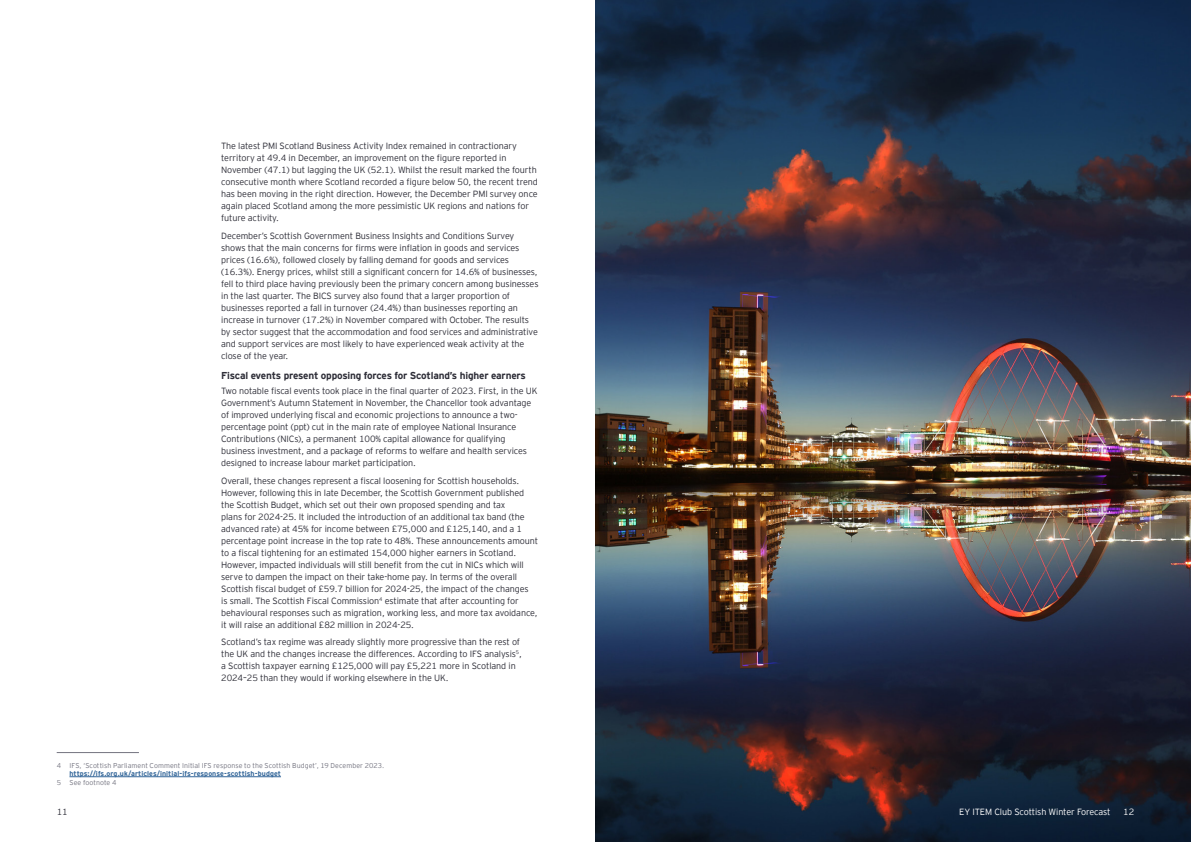
<style>
.page{position:relative;width:1191px;height:842px;background:#fff}
.page>*{position:absolute;margin:0;border:0;box-sizing:border-box;transform-origin:0 0}
.t1{font:700 10px "EY Interstate";letter-spacing:-.02em;color:#2e2e38}
.t2{font:300 9px/12px "EY Interstate";letter-spacing:-.01em;color:#2e2e38}
.t3{font:300 9px "EY Interstate";letter-spacing:-.01em;color:#fff}
.t4{font:300 7px "EY Interstate";letter-spacing:.01em;color:#747480}
.t5{font:700 7px "EY Interstate";letter-spacing:.005em;color:#369}
</style>
<div class="page">
<img style="left:595px;top:0;width:596px;height:842px">
<hr style="left:69px;top:776px;width:212px;height:1px;background:#369">
<hr style="left:57px;top:752px;width:82px;height:1px;background:#747480">
<p class="t2" style="left:221px;top:139px;width:318px">The latest PMI Scotland Business Activity Index remained in contractionary territory at 49.4 in December, an improvement on the figure reported in November (47.1) but lagging the UK (52.1). Whilst the result marked the fourth consecutive month where Scotland recorded a figure below 50, the recent trend has been moving in the right direction. However, the December PMI survey once again placed Scotland among the more pessimistic UK regions and nations for future activity.</p>
<p class="t2" style="left:221px;top:229px;width:319px">December’s Scottish Government Business Insights and Conditions Survey shows that the main concerns for firms were inflation in goods and services prices (16.6%), followed closely by falling demand for goods and services (16.3%). Energy prices, whilst still a significant concern for 14.6% of businesses, fell to third place having previously been the primary concern among businesses in the last quarter. The BICS survey also found that a larger proportion of businesses reported a fall in turnover (24.4%) than businesses reporting an increase in turnover (17.2%) in November compared with October. The results by sector suggest that the accommodation and food services and administrative and support services are most likely to have experienced weak activity at the close of the year.</p>
<p class="t1" style="left:221px;top:368px;width:306px">Fiscal events present opposing forces for Scotland’s higher earners</p>
<p class="t2" style="left:221px;top:384px;width:318px">Two notable fiscal events took place in the final quarter of 2023. First, in the UK Government’s Autumn Statement in November, the Chancellor took advantage of improved underlying fiscal and economic projections to announce a two&shy;percentage point (ppt) cut in the main rate of employee National Insurance Contributions (NICs), a permanent 100% capital allowance for qualifying business investment, and a package of reforms to welfare and health services designed to increase labour market participation.</p>
<p class="t2" style="left:221px;top:474px;width:318px">Overall, these changes represent a fiscal loosening for Scottish households.<br>However, following this in late December, the Scottish Government published the Scottish Budget, which set out their own proposed spending and tax<br>plans for 2024-25. It included the introduction of an additional tax band (the advanced rate) at 45% for income between £75,000 and £125,140, and a 1 percentage point increase in the top rate to 48%. These announcements amount to a fiscal tightening for an estimated 154,000 higher earners in Scotland.<br>However, impacted individuals will still benefit from the cut in NICs which will serve to dampen the impact on their take-home pay. In terms of the overall Scottish fiscal budget of £59.7 billion for 2024-25, the impact of the changes<br>is small. The Scottish Fiscal Commission<sup>4</sup> estimate that after accounting for behavioural responses such as migration, working less, and more tax avoidance, it will raise an additional £82 million in 2024-25.</p>
<p class="t2" style="left:221px;top:636px;width:302px">Scotland’s tax regime was already slightly more progressive than the rest of the UK and the changes increase the differences. According to IFS analysis<sup>5</sup>, a Scottish taxpayer earning £125,000 will pay £5,221 more in Scotland in 2024–25 than they would if working elsewhere in the UK.</p>
<p class="t4" style="left:57px;top:760px;width:329px">4 IFS, ‘Scottish Parliament Comment Initial IFS response to the Scottish Budget’, 19 December 2023.</p>
<p class="t5" style="left:69px;top:768px;width:213px">https://ifs.org.uk/articles/initial-ifs-response-scottish-budget</p>
<p class="t4" style="left:57px;top:778px;width:61px">5 See footnote 4</p>
<p class="t2" style="left:57px;top:805px;width:13px">11</p>
<p class="t3" style="left:959px;top:805px;width:153px">EY ITEM Club Scottish Winter Forecast</p>
<p class="t3" style="left:1123px;top:805px;width:13px">12</p>
</div>
